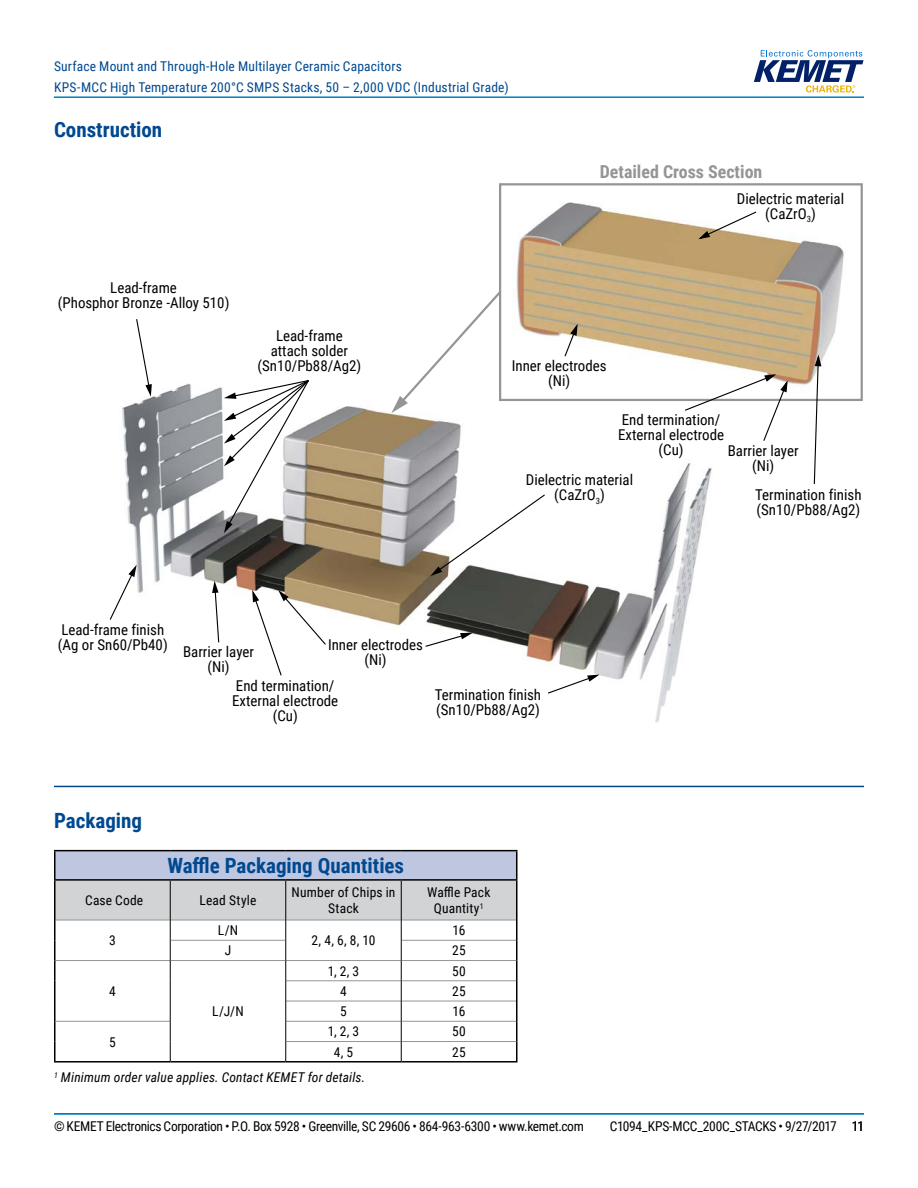
<style>
.page{position:relative;width:918px;height:1188px;background:#fff}
.page>*{position:absolute;margin:0;border:0;box-sizing:border-box;transform-origin:0 0}
.t1{font:700 21px "Roboto Condensed";color:#004990}
.t2{font:700 17.85px "Roboto Condensed";color:#939598}
.t3{font:15px/15px "Roboto Condensed";color:#000;text-align:center}
.t4{font:13.5px "Roboto Condensed";letter-spacing:-.02em;color:#000}
.t5{font:13.5px/21px "Roboto Condensed";letter-spacing:.015em;color:#004990}
.t6{font:13.5px/16.5px "Roboto Condensed";letter-spacing:.015em;color:#000;text-align:center}
.t7{font:italic 13.5px "Roboto Condensed";letter-spacing:.01em;color:#000}
</style>
<div class="page">
<hr style="left:54px;top:1113px;width:810px;height:2px;background:#007dc3">
<hr style="left:54px;top:96px;width:810px;height:2px;background:#007dc3">
<svg style="left:754px;top:50px;width:110px;height:43px"></svg>
<hr style="left:54px;top:786px;width:810px;height:1px;background:#004990">
<img style="left:122px;top:383px;width:589px;height:340px">
<img style="left:420px;top:202px;width:424px;height:274px">
<svg style="left:430px;top:493px;width:116px;height:83px"></svg>
<svg style="left:386px;top:289px;width:117px;height:130px"></svg>
<div style="left:499px;top:183px;width:364px;height:218px;border:2px solid #939598"></div>
<svg style="left:564px;top:321px;width:15px;height:37px"></svg>
<svg style="left:813px;top:352px;width:9px;height:132px"></svg>
<svg style="left:424px;top:633px;width:49px;height:15px"></svg>
<svg style="left:547px;top:675px;width:53px;height:20px"></svg>
<svg style="left:252px;top:590px;width:75px;height:87px"></svg>
<svg style="left:696px;top:211px;width:62px;height:30px"></svg>
<svg style="left:684px;top:373px;width:105px;height:69px"></svg>
<svg style="left:212px;top:581px;width:8px;height:63px"></svg>
<svg style="left:109px;top:565px;width:28px;height:56px"></svg>
<svg style="left:135px;top:319px;width:17px;height:78px"></svg>
<svg style="left:224px;top:380px;width:86px;height:153px"></svg>
<div style="left:55px;top:851px;width:462px;height:29px;background:#bfc6e0"></div>
<hr style="left:54px;top:879px;width:116px;height:2px;background:#000">
<hr style="left:170px;top:879px;width:116px;height:2px;background:#000">
<hr style="left:286px;top:879px;width:115px;height:2px;background:#000">
<hr style="left:401px;top:879px;width:117px;height:2px;background:#000">
<hr style="left:54px;top:850px;width:116px;height:1px;background:#000">
<hr style="left:54px;top:851px;width:2px;height:28px;background:#000">
<hr style="left:170px;top:850px;width:116px;height:1px;background:#000">
<hr style="left:286px;top:850px;width:115px;height:1px;background:#000">
<hr style="left:401px;top:850px;width:117px;height:1px;background:#000">
<hr style="left:516px;top:851px;width:2px;height:28px;background:#000">
<hr style="left:170px;top:1061px;width:116px;height:2px;background:#000">
<hr style="left:54px;top:1061px;width:116px;height:2px;background:#000">
<svg style="left:54px;top:880px;width:464px;height:181px"></svg>
<hr style="left:286px;top:1061px;width:115px;height:2px;background:#000">
<hr style="left:401px;top:1061px;width:117px;height:2px;background:#000">
<p class="t5" style="left:54px;top:55px;width:456px">Surface Mount and Through-Hole Multilayer Ceramic Capacitors<br>KPS-MCC High Temperature 200°C SMPS Stacks, 50 – 2,000 VDC (Industrial Grade)</p>
<h1 class="t1" style="left:54px;top:115px;width:110px">Construction</h1>
<p class="t3" style="left:58px;top:280px;width:173px">Lead-frame<br>(Phosphor Bronze -Alloy 510)</p>
<p class="t2" style="left:600px;top:159px;width:164px">Detailed Cross Section</p>
<p class="t3" style="left:737px;top:190px;width:109px">Dielectric material (CaZrO<sub>3</sub>)</p>
<p class="t3" style="left:257px;top:327px;width:105px">Lead-frame attach solder (Sn10/Pb88/Ag2)</p>
<p class="t3" style="left:512px;top:358px;width:96px">Inner electrodes (Ni)</p>
<p class="t3" style="left:618px;top:412px;width:108px">End termination/<br>External electrode (Cu)</p>
<p class="t3" style="left:728px;top:442px;width:72px">Barrier layer (Ni)</p>
<p class="t3" style="left:526px;top:472px;width:109px">Dielectric material (CaZrO<sub>3</sub>)</p>
<p class="t3" style="left:755px;top:487px;width:108px;text-align:left">Termination finish (Sn10/Pb88/Ag2)</p>
<p class="t3" style="left:58px;top:622px;width:111px;text-align:left">Lead-frame finish (Ag or Sn60/Pb40)</p>
<p class="t3" style="left:183px;top:644px;width:72px">Barrier layer (Ni)</p>
<p class="t3" style="left:328px;top:637px;width:96px">Inner electrodes (Ni)</p>
<p class="t3" style="left:232px;top:678px;width:108px">End termination/<br>External electrode (Cu)</p>
<p class="t3" style="left:435px;top:687px;width:108px;text-align:left">Termination finish (Sn10/Pb88/Ag2)</p>
<h1 class="t1" style="left:54px;top:806px;width:90px">Packaging</h1>
<h1 class="t1" style="left:167px;top:851px;width:238px">Waffle Packaging Quantities</h1>
<p class="t6" style="left:85px;top:891px;width:60px">Case Code</p>
<p class="t6" style="left:200px;top:891px;width:58px">Lead Style</p>
<p class="t6" style="left:292px;top:883px;width:105px">Number of Chips in<br>Stack</p>
<p class="t6" style="left:427px;top:883px;width:65px">Waffle Pack<br>Quantity<sup>1</sup></p>
<p class="t4" style="left:109px;top:931px;width:8px">3</p>
<p class="t4" style="left:453px;top:921px;width:14px">16</p>
<p class="t4" style="left:218px;top:921px;width:22px">L/N</p>
<p class="t4" style="left:312px;top:931px;width:65px">2, 4, 6, 8, 10</p>
<p class="t4" style="left:225px;top:941px;width:8px">J</p>
<p class="t4" style="left:452px;top:941px;width:15px">25</p>
<p class="t4" style="left:109px;top:982px;width:8px">4</p>
<p class="t4" style="left:212px;top:1002px;width:33px">L/J/N</p>
<p class="t4" style="left:328px;top:961px;width:33px">1, 2, 3</p>
<p class="t4" style="left:452px;top:961px;width:15px">50</p>
<p class="t4" style="left:340px;top:982px;width:8px">4</p>
<p class="t4" style="left:452px;top:982px;width:15px">25</p>
<p class="t4" style="left:340px;top:1002px;width:8px">5</p>
<p class="t4" style="left:453px;top:1002px;width:14px">16</p>
<p class="t4" style="left:328px;top:1022px;width:33px">1, 2, 3</p>
<p class="t4" style="left:452px;top:1022px;width:15px">50</p>
<p class="t4" style="left:334px;top:1042px;width:21px">4, 5</p>
<p class="t4" style="left:452px;top:1042px;width:15px">25</p>
<p class="t7" style="left:54px;top:1068px;width:313px"><sup>1</sup> Minimum order value applies. Contact KEMET for details.</p>
<p class="t4" style="left:109px;top:1032px;width:8px">5</p>
<p class="t4" style="left:54px;top:1116px;width:531px">© KEMET Electronics Corporation • P.O. Box 5928 • Greenville, SC 29606 • 864-963-6300 • www.kemet.com</p>
<p class="t4" style="left:610px;top:1116px;width:256px">C1094_KPS-MCC_200C_STACKS • 9/27/2017 11</p>
</div>
